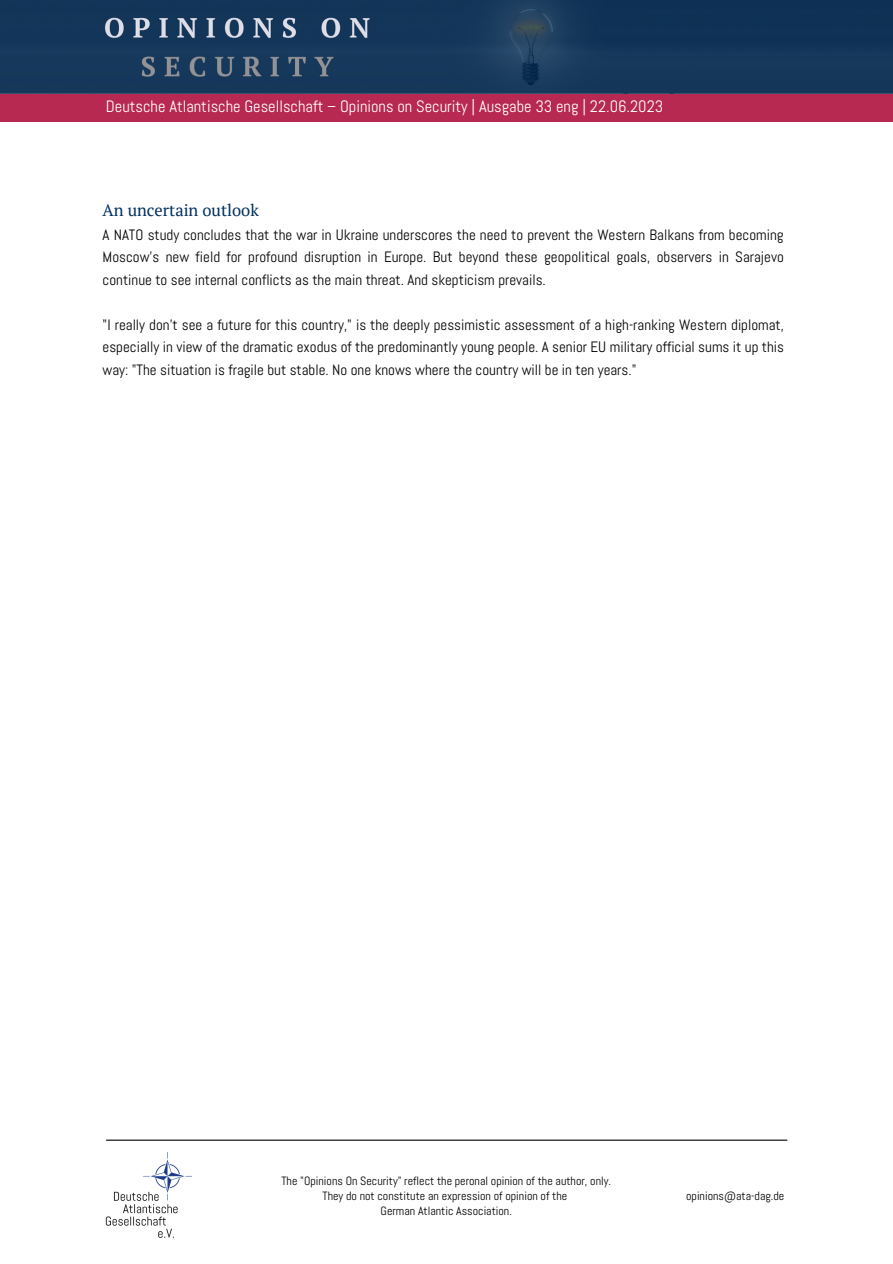
<style>
.page{position:relative;width:893px;height:1264px;background:#fff}
.page>*{position:absolute;margin:0;border:0;box-sizing:border-box;transform-origin:0 0}
.t1{font:16.5px "Abel";color:#fff}
.t2{font:16.5px "PT Serif";color:#002f5f}
.t3{font:15px/22.5px "Abel";color:#000;text-align:justify}
.t4{font:12px/15px "Abel";color:#000;text-align:center}
</style>
<div class="page">
<div style="left:0;top:92px;width:892px;height:30px;background:#b72951"></div>
<img style="left:0;top:0;width:892px;height:93px">
<img style="left:105px;top:1152px;width:86px;height:86px">
<hr style="left:106px;top:1139px;width:680px;height:1px;background:#000">
<p class="t1" style="left:106px;top:95px;width:559px">Deutsche Atlantische Gesellschaft – Opinions on Security | Ausgabe 11 eng |04.2022023</p>
<p class="t1" style="left:535px;top:95px;width:96px">33 | 06. 22.06.</p>
<p class="t2" style="left:103px;top:199px;width:158px">An uncertain outlook</p>
<p class="t3" style="left:103px;top:223px;width:682px">A NATO study concludes that the war in Ukraine underscores the need to prevent the Western Balkans from becoming Moscow's new field for profound disruption in Europe. But beyond these geopolitical goals, observers in Sarajevo continue to see internal conflicts as the main threat. And skepticism prevails.</p>
<p class="t3" style="left:103px;top:313px;width:683px">"I really don't see a future for this country," is the deeply pessimistic assessment of a high-ranking Western diplomat, especially in view of the dramatic exodus of the predominantly young people. A senior EU military official sums it up this way: "The situation is fragile but stable. No one knows where the country will be in ten years."</p>
<p class="t4" style="left:281px;top:1173px;width:331px">The "Opinions On Security" reflect the peronal opinion of the author, only.<br>They do not constitute an expression of opinion of the</p>
<p class="t4" style="left:380px;top:1203px;width:133px">German Atlantic Association.</p>
<p class="t4" style="left:686px;top:1188px;width:100px">opinions@ata-dag.de</p>
</div>
